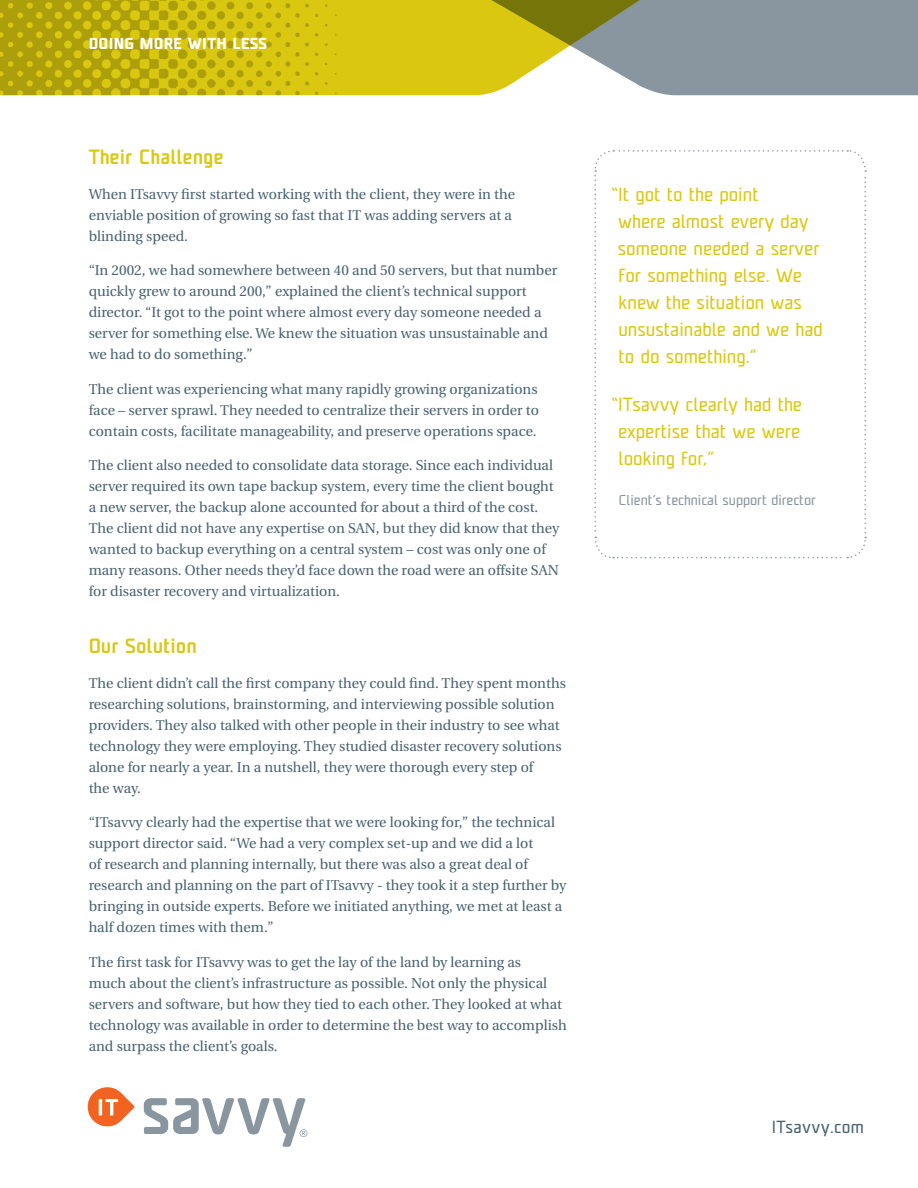
<style>
.page{position:relative;width:918px;height:1188px;background:#fff}
.page>*{position:absolute;margin:0;border:0;box-sizing:border-box;transform-origin:0 0}
.t1{font:500 19.5px "Unicod Sans";color:#dac810}
.t2{font:18px/27px "Unicod Sans";color:#dac810}
.t3{font:16.5px "Unicod Sans";letter-spacing:.02em;color:#476170}
.t4{font:700 15px "Unicod Sans";letter-spacing:.02em;color:#fff}
.t5{font:14.25px/21px "Utopia";color:#476170}
.t6{font:13.5px "Unicod Sans";color:#8996a0}
</style>
<div class="page">
<svg style="left:594px;top:150px;width:273px;height:409px"></svg>
<div style="left:403px;top:0;width:73px;height:95px;background:#dac810"></div>
<img style="left:0;top:0;width:403px;height:95px">
<svg style="left:476px;top:0;width:442px;height:95px;background:#9ca38a"></svg>
<svg style="left:88px;top:1087px;width:47px;height:40px"></svg>
<svg style="left:144px;top:1098px;width:163px;height:49px"></svg>
<p class="t4" style="left:89px;top:33px;width:180px">DOING MORE WITH LESS</p>
<h1 class="t1" style="left:89px;top:144px;width:137px">Their Challenge</h1>
<p class="t5" style="left:89px;top:183px;width:428px">When ITsavvy first started working with the client, they were in the enviable position of growing so fast that IT was adding servers at a blinding speed.</p>
<p class="t5" style="left:89px;top:260px;width:470px">“In 2002, we had somewhere between 40 and 50 servers, but that number quickly grew to around 200,” explained the client’s technical support director. “It got to the point where almost every day someone needed a server for something else. We knew the situation was unsustainable and we had to do something.”</p>
<p class="t5" style="left:89px;top:378px;width:452px;text-align:justify">The client was experiencing what many rapidly growing organizations face – server sprawl. They needed to centralize their servers in order to contain costs, facilitate manageability, and preserve operations space.</p>
<p class="t5" style="left:89px;top:455px;width:472px">The client also needed to consolidate data storage. Since each individual server required its own tape backup system, every time the client bought a new server, the backup alone accounted for about a third of the cost.<br>The client did not have any expertise on SAN, but they did know that they wanted to backup everything on a central system – cost was only one of many reasons. Other needs they’d face down the road were an offsite SAN for disaster recovery and virtualization.</p>
<h1 class="t1" style="left:89px;top:633px;width:110px">Our Solution</h1>
<p class="t5" style="left:89px;top:672px;width:479px">The client didn’t call the first company they could find. They spent months researching solutions, brainstorming, and interviewing possible solution providers. They also talked with other people in their industry to see what technology they were employing. They studied disaster recovery solutions alone for nearly a year. In a nutshell, they were thorough every step of<br>the way.</p>
<p class="t5" style="left:89px;top:812px;width:479px">“ITsavvy clearly had the expertise that we were looking for,” the technical support director said. “We had a very complex set-up and we did a lot<br>of research and planning internally, but there was also a great deal of research and planning on the part of ITsavvy - they took it a step further by bringing in outside experts. Before we initiated anything, we met at least a half dozen times with them.”</p>
<p class="t5" style="left:89px;top:952px;width:480px">The first task for ITsavvy was to get the lay of the land by learning as<br>much about the client’s infrastructure as possible. Not only the physical servers and software, but how they tied to each other. They looked at what technology was available in order to determine the best way to accomplish and surpass the client’s goals.</p>
<p class="t2" style="left:618px;top:180px;width:207px;text-indent:-6px">“It got to the point<br>where almost every day someone needed a server for something else. We knew the situation was unsustainable and we had to do something.”</p>
<p class="t2" style="left:618px;top:390px;width:186px;text-align:justify;text-indent:-6px">“ITsavvy clearly had the expertise that we were looking for,”</p>
<p class="t6" style="left:619px;top:492px;width:199px">Client’s technical support director</p>
<p class="t3" style="left:772px;top:1116px;width:94px">ITsavvy.com</p>
</div>
